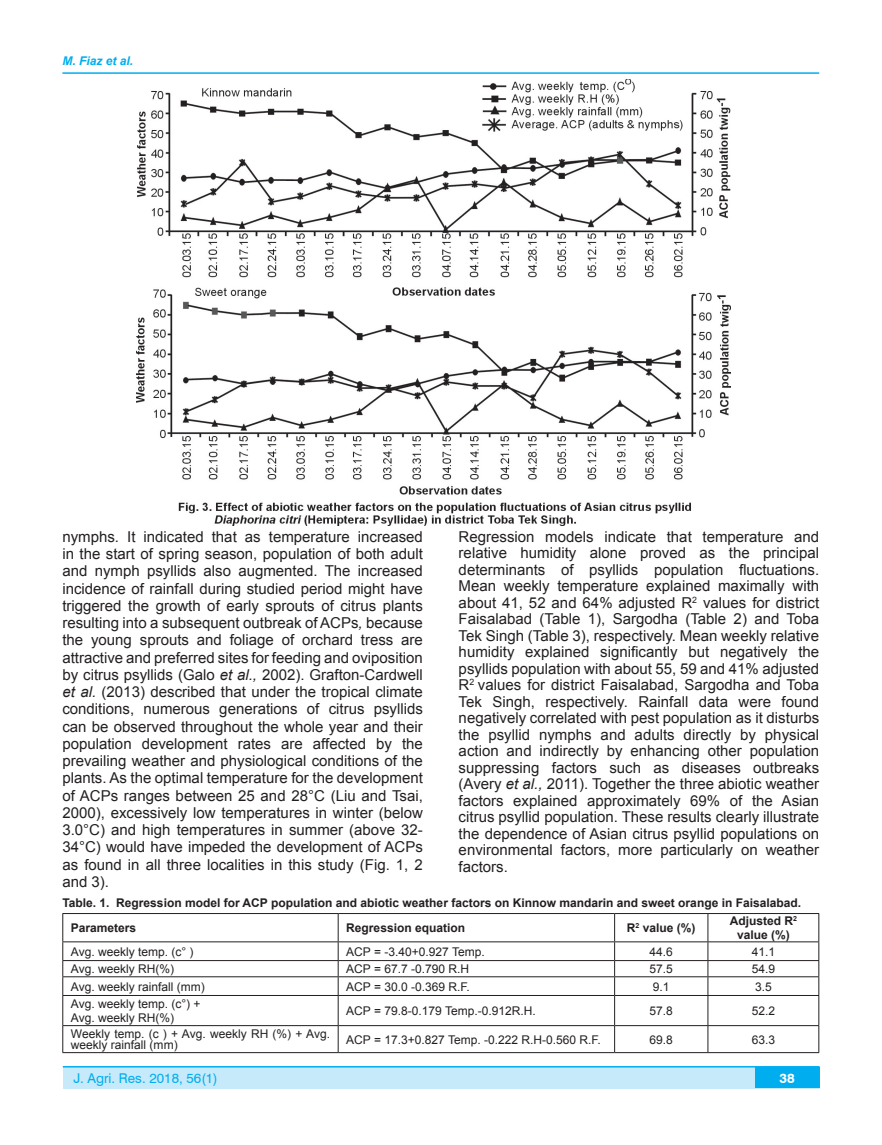
<style>
.page{position:relative;width:882px;height:1145px;background:#fff}
.page>*{position:absolute;margin:0;border:0;box-sizing:border-box;transform-origin:0 0}
.t1{font:15px/17.2px "Arial";color:#231f20;text-align:justify}
.t2{font:13.5px "Swiss 721 BT";color:#00aeef}
.t3{font:700 13.5px "Swiss 721 BT";color:#fff}
.t4{font:12px/11.4px "Arial";color:#231f20}
.t5{font:700 12px "Arial";color:#231f20}
.t6{font:italic 700 12px "Arial";color:#00aeef}
.s1{font-style:italic}
</style>
<div class="page">
<div style="left:63px;top:1066px;width:756px;height:22px;background:#c6eafa"></div>
<hr style="left:63px;top:1066px;width:756px;height:1px;background:#00aeef">
<div style="left:754px;top:1067px;width:65px;height:21px;background:#00aeef"></div>
<hr style="left:62px;top:72px;width:756px;height:2px;background:#00aeef">
<hr style="left:62px;top:913px;width:276px;height:1px;background:#231f20">
<hr style="left:338px;top:913px;width:276px;height:1px;background:#231f20">
<hr style="left:614px;top:913px;width:93px;height:1px;background:#231f20">
<hr style="left:707px;top:913px;width:111px;height:1px;background:#231f20">
<hr style="left:62px;top:941px;width:276px;height:1px;background:#231f20">
<hr style="left:338px;top:941px;width:276px;height:1px;background:#231f20">
<hr style="left:614px;top:941px;width:93px;height:1px;background:#231f20">
<hr style="left:707px;top:941px;width:111px;height:1px;background:#231f20">
<hr style="left:62px;top:960px;width:276px;height:1px;background:#231f20">
<hr style="left:338px;top:960px;width:276px;height:1px;background:#231f20">
<hr style="left:614px;top:960px;width:93px;height:1px;background:#231f20">
<hr style="left:707px;top:960px;width:111px;height:1px;background:#231f20">
<hr style="left:62px;top:976px;width:276px;height:1px;background:#231f20">
<hr style="left:338px;top:976px;width:276px;height:1px;background:#231f20">
<hr style="left:614px;top:976px;width:93px;height:1px;background:#231f20">
<hr style="left:707px;top:976px;width:111px;height:1px;background:#231f20">
<hr style="left:62px;top:995px;width:276px;height:1px;background:#231f20">
<hr style="left:338px;top:995px;width:276px;height:1px;background:#231f20">
<hr style="left:614px;top:995px;width:93px;height:1px;background:#231f20">
<hr style="left:707px;top:995px;width:111px;height:1px;background:#231f20">
<hr style="left:62px;top:1025px;width:276px;height:1px;background:#231f20">
<hr style="left:338px;top:1025px;width:276px;height:1px;background:#231f20">
<hr style="left:614px;top:1025px;width:93px;height:1px;background:#231f20">
<hr style="left:707px;top:1025px;width:111px;height:1px;background:#231f20">
<hr style="left:62px;top:1052px;width:276px;height:1px;background:#231f20">
<hr style="left:338px;top:1052px;width:276px;height:1px;background:#231f20">
<hr style="left:614px;top:1052px;width:93px;height:1px;background:#231f20">
<hr style="left:707px;top:1052px;width:111px;height:1px;background:#231f20">
<svg style="left:62px;top:914px;width:1px;height:81px"></svg>
<hr style="left:62px;top:995px;width:1px;height:30px;background:#231f20">
<svg style="left:62px;top:1026px;width:1px;height:26px"></svg>
<svg style="left:337px;top:914px;width:1px;height:81px"></svg>
<svg style="left:614px;top:914px;width:1px;height:81px"></svg>
<svg style="left:707px;top:914px;width:1px;height:81px"></svg>
<svg style="left:818px;top:914px;width:1px;height:81px"></svg>
<hr style="left:337px;top:995px;width:1px;height:30px;background:#231f20">
<hr style="left:614px;top:995px;width:1px;height:30px;background:#231f20">
<hr style="left:707px;top:995px;width:1px;height:30px;background:#231f20">
<hr style="left:818px;top:995px;width:1px;height:30px;background:#231f20">
<svg style="left:337px;top:1026px;width:1px;height:26px"></svg>
<svg style="left:614px;top:1026px;width:1px;height:26px"></svg>
<svg style="left:707px;top:1026px;width:1px;height:26px"></svg>
<svg style="left:818px;top:1026px;width:1px;height:26px"></svg>
<img style="left:136px;top:79px;width:594px;height:446px">
<p class="t6" style="left:62px;top:53px;width:72px">M. Fiaz et al.</p>
<p class="t1" style="left:62px;top:528px;width:362px">nymphs. It indicated that as temperature increased in the start of spring season, population of both adult and nymph psyllids also augmented. The increased incidence of rainfall during studied period might have triggered the growth of early sprouts of citrus plants resulting into a subsequent outbreak of ACPs<span class="s1">,</span> because the young sprouts and foliage of orchard tress are attractive and preferred sites for feeding and oviposition by citrus psyllids (Galo <span class="s1">et al.,</span> 2002). Grafton-Cardwell <span class="s1">et al.</span> (2013) described that under the tropical climate conditions, numerous generations of citrus psyllids can be observed throughout the whole year and their population development rates are affected by the prevailing weather and physiological conditions of the plants. As the optimal temperature for the development of ACPs ranges between 25 and 28°C (Liu and Tsai, 2000), excessively low temperatures in winter (below 3.0°C) and high temperatures in summer (above 32- 34°C) would have impeded the development of ACPs as found in all three localities in this study (Fig. 1, 2 and 3).</p>
<p class="t1" style="left:458px;top:528px;width:362px;line-height:16.5px">Regression models indicate that temperature and relative humidity alone proved as the principal determinants of psyllids population fluctuations.<br>Mean weekly temperature explained maximally with about 41, 52 and 64% adjusted R<sup>2</sup> values for district Faisalabad (Table 1), Sargodha (Table 2) and Toba Tek Singh (Table 3), respectively. Mean weekly relative humidity explained significantly but negatively the psyllids population with about 55, 59 and 41% adjusted R<sup>2</sup> values for district Faisalabad, Sargodha and Toba Tek Singh, respectively. Rainfall data were found negatively correlated with pest population as it disturbs the psyllid nymphs and adults directly by physical action and indirectly by enhancing other population suppressing factors such as diseases outbreaks (Avery <span class="s1">et al.,</span> 2011). Together the three abiotic weather factors explained approximately 69% of the Asian citrus psyllid population. These results clearly illustrate the dependence of Asian citrus psyllid populations on environmental factors, more particularly on weather factors.</p>
<p class="t5" style="left:62px;top:895px;width:739px">Table. 1. Regression model for ACP population and abiotic weather factors on Kinnow mandarin and sweet orange in Faisalabad.</p>
<p class="t5" style="left:71px;top:920px;width:67px">Parameters</p>
<p class="t5" style="left:346px;top:920px;width:120px">Regression equation</p>
<p class="t5" style="left:626px;top:920px;width:70px">R<sup>2</sup> value (%)</p>
<p class="t5" style="left:729px;top:912px;width:69px">Adjusted R<sup>2</sup></p>
<p class="t5" style="left:736px;top:927px;width:54px">value (%)</p>
<p class="t4" style="left:71px;top:945px;width:124px">Avg. weekly temp. (c° )</p>
<p class="t4" style="left:346px;top:945px;width:140px">ACP = -3.40+0.927 Temp.</p>
<p class="t4" style="left:649px;top:945px;width:25px">44.6</p>
<p class="t4" style="left:751px;top:945px;width:25px">41.1</p>
<p class="t4" style="left:71px;top:963px;width:105px">Avg. weekly RH(%)</p>
<p class="t4" style="left:346px;top:963px;width:124px">ACP = 67.7 -0.790 R.H</p>
<p class="t4" style="left:649px;top:963px;width:25px">57.5</p>
<p class="t4" style="left:751px;top:963px;width:25px">54.9</p>
<p class="t4" style="left:71px;top:980px;width:135px">Avg. weekly rainfall (mm)</p>
<p class="t4" style="left:346px;top:980px;width:125px">ACP = 30.0 -0.369 R.F.</p>
<p class="t4" style="left:652px;top:980px;width:18px">9.1</p>
<p class="t4" style="left:754px;top:980px;width:18px">3.5</p>
<p class="t4" style="left:71px;top:998px;width:131px">Avg. weekly temp. (c°) +</p>
<p class="t4" style="left:71px;top:1012px;width:105px">Avg. weekly RH(%)</p>
<p class="t4" style="left:346px;top:1005px;width:191px">ACP = 79.8-0.179 Temp.-0.912R.H.</p>
<p class="t4" style="left:649px;top:1005px;width:25px">57.8</p>
<p class="t4" style="left:751px;top:1005px;width:25px">52.2</p>
<p class="t4" style="left:71px;top:1028px;width:260px">Weekly temp. (c ) + Avg. weekly RH (%) + Avg. weekly rainfall (mm)</p>
<p class="t4" style="left:346px;top:1033px;width:256px">ACP = 17.3+0.827 Temp. -0.222 R.H-0.560 R.F.</p>
<p class="t4" style="left:649px;top:1033px;width:25px">69.8</p>
<p class="t4" style="left:751px;top:1033px;width:25px">63.3</p>
<p class="t2" style="left:73px;top:1068px;width:146px">J. Agri. Res. 2018, 56(1)</p>
<p class="t3" style="left:779px;top:1069px;width:17px">38</p>
</div>
